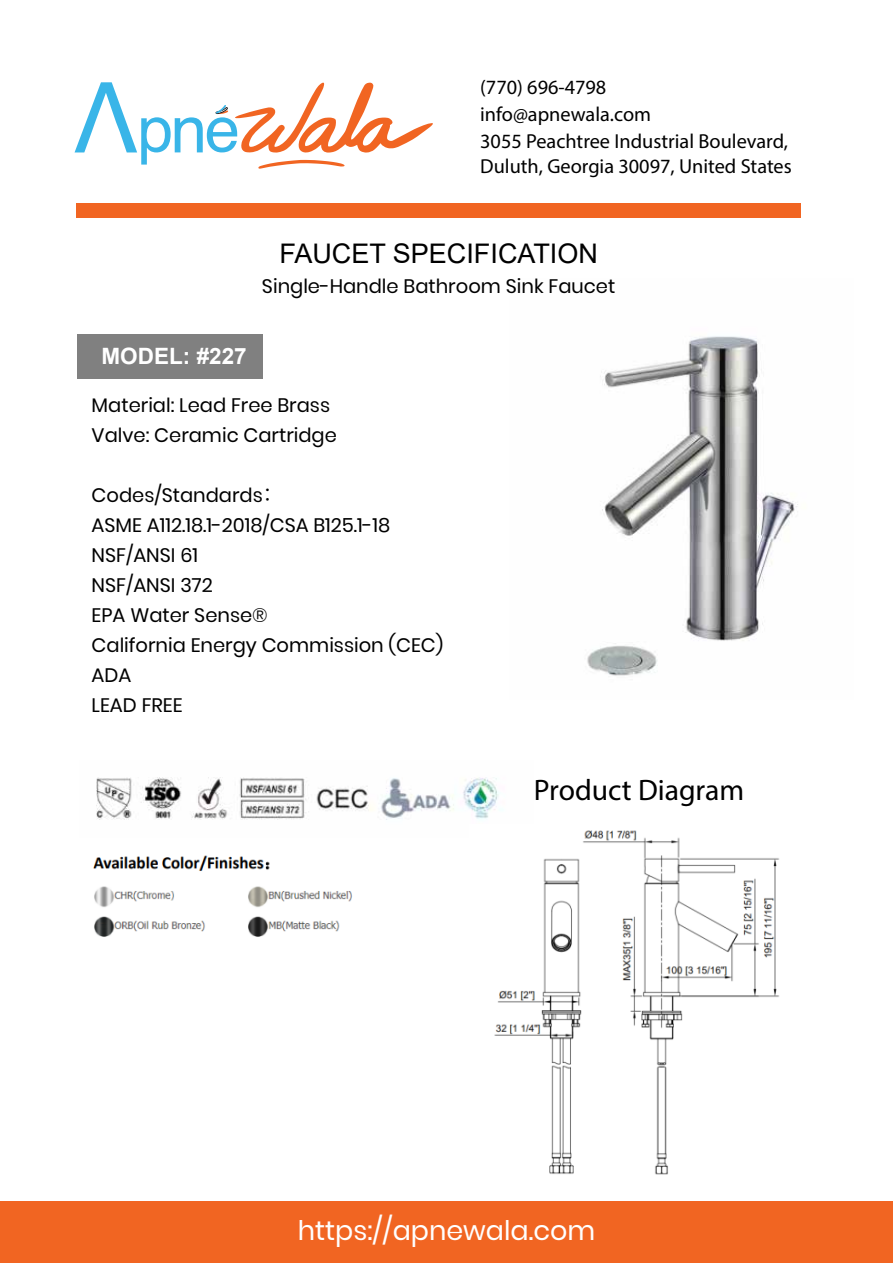
<style>
.page{position:relative;width:893px;height:1263px;background:#fff}
.page>*{position:absolute;margin:0;border:0;box-sizing:border-box;transform-origin:0 0}
.t1{font:29.7px "Myriad Pro";color:#000}
.t2{font:27px "Poppins";color:#fff}
.t3{font:27px "Arial";color:#000}
.t4{font:700 22.5px "Arial";color:#fff}
.t5{font:20.25px/24.3px "Myriad Pro";color:#000}
.t6{font:19.5px/30px "Poppins";color:#000}
.s1{font-family:"Koz Go Pr 6 N"}
</style>
<div class="page">
<div style="left:77px;top:203px;width:84px;height:15px;background:#f16522"></div>
<div style="left:161px;top:203px;width:35px;height:15px;background:#f16522"></div>
<div style="left:195px;top:203px;width:55px;height:15px;background:#f16522"></div>
<div style="left:250px;top:203px;width:54px;height:15px;background:#f16522"></div>
<div style="left:304px;top:203px;width:55px;height:15px;background:#f16522"></div>
<div style="left:358px;top:203px;width:63px;height:15px;background:#f16522"></div>
<div style="left:421px;top:203px;width:176px;height:15px;background:#f16522"></div>
<div style="left:596px;top:203px;width:40px;height:15px;background:#f16522"></div>
<div style="left:636px;top:203px;width:54px;height:15px;background:#f16522"></div>
<div style="left:690px;top:203px;width:56px;height:15px;background:#f16522"></div>
<div style="left:746px;top:203px;width:55px;height:15px;background:#f16522"></div>
<div style="left:77px;top:334px;width:186px;height:44px;background:#808080"></div>
<svg style="left:75px;top:82px;width:358px;height:87px"></svg>
<div style="left:0;top:1201px;width:893px;height:62px;background:#f16522"></div>
<img style="left:96px;top:777px;width:403px;height:43px">
<img style="left:93px;top:855px;width:260px;height:82px">
<img style="left:587px;top:336px;width:211px;height:340px">
<img style="left:494px;top:830px;width:285px;height:345px">
<p class="t5" style="left:480px;top:73px;width:172px;line-height:27.8px">(770) 696-4798 info@apnewala.com</p>
<p class="t5" style="left:480px;top:129px;width:313px">3055 Peachtree Industrial Boulevard,<br>Duluth, Georgia 30097, United States</p>
<h2 class="t3" style="left:279px;top:235px;width:320px">FAUCET SPECIFICATION</h2>
<p class="t6" style="left:262px;top:271px;width:355px">Single-Handle Bathroom Sink Faucet</p>
<p class="t4" style="left:101px;top:340px;width:147px">MODEL: #227</p>
<p class="t6" style="left:92px;top:390px;width:247px">Material: Lead Free Brass<br>Valve: Ceramic Cartridge</p>
<p class="t6" style="left:92px;top:480px;width:353px">Codes/Standards<span class="s1">：<br></span>ASME A112.18.1-2018/CSA B125.1-18<br>NSF/ANSI 61<br>NSF/ANSI 372<br>EPA Water Sense®<br>California Energy Commission (CEC)<br>ADA<br>LEAD FREE</p>
<h1 class="t1" style="left:534px;top:771px;width:212px">Product Diagram</h1>
<h2 class="t2" style="left:298px;top:1215px;width:299px">https://apnewala.com</h2>
</div>
